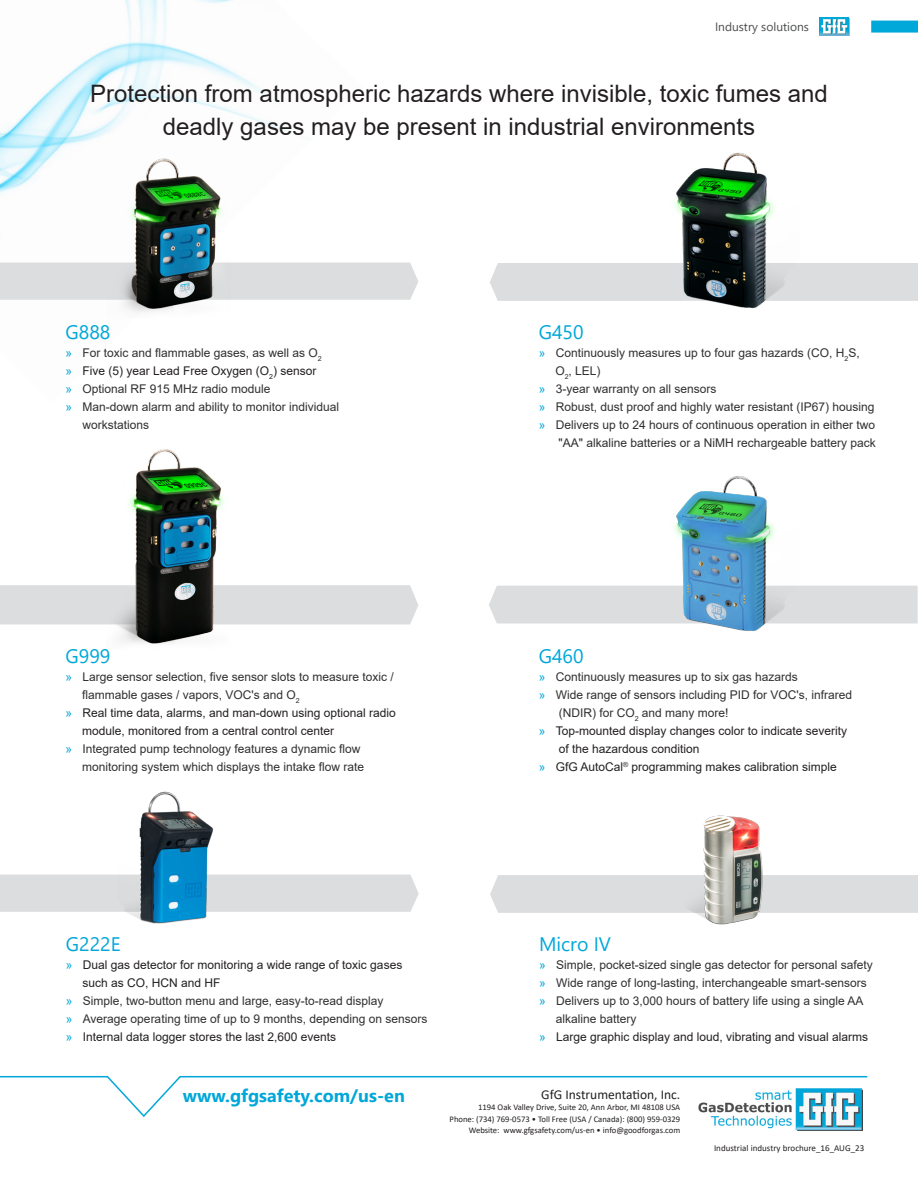
<style>
.page{position:relative;width:918px;height:1188px;background:#fff}
.page>*{position:absolute;margin:0;border:0;box-sizing:border-box;transform-origin:0 0}
.t1{font:24px/33px "Arial";color:#231f20;text-align:center}
.t2{font:19.5px "Segoe UI";color:#00a7d9}
.t3{font:700 18px "Segoe UI";color:#00a7d9}
.t4{font:13.5px "Calibri";color:#231f20}
.t5{font:12px/18px "Arial";color:#312f30}
.t6{font:12px "Arial";color:#231f20}
.t7{font:12px "Segoe UI";color:#4b4c4d}
.t8{font:9px "Calibri";color:#231f20}
.t9{font:8.7px "Calibri";color:#231f20}
.s1{color:#00a7d9}
.s2{color:#231f20}
</style>
<div class="page">
<img style="left:0;top:0;width:363px;height:263px">
<svg style="left:820px;top:17px;width:29px;height:19px"></svg>
<div style="left:871px;top:21px;width:47px;height:12px;background:#00a7d9"></div>
<div style="left:0;top:263px;width:418px;height:37px;background:#dcdddf"></div>
<div style="left:0;top:585px;width:418px;height:39px;background:#dcdddf"></div>
<img style="left:108px;top:152px;width:123px;height:161px">
<img style="left:106px;top:449px;width:126px;height:195px">
<div style="left:490px;top:263px;width:428px;height:38px;background:#dcdddf"></div>
<div style="left:489px;top:586px;width:429px;height:37px;background:#dcdddf"></div>
<img style="left:663px;top:152px;width:136px;height:156px">
<img style="left:663px;top:476px;width:136px;height:155px">
<div style="left:0;top:875px;width:419px;height:37px;background:#dcdddf"></div>
<div style="left:490px;top:875px;width:428px;height:38px;background:#dcdddf"></div>
<img style="left:117px;top:791px;width:100px;height:133px">
<img style="left:680px;top:815px;width:91px;height:110px">
<svg style="left:0;top:1076px;width:868px;height:42px"></svg>
<img style="left:698px;top:1089px;width:164px;height:42px">
<p class="t7" style="left:715px;top:15px;width:95px">Industry solutions</p>
<p class="t1" style="left:90px;top:77px;width:739px">Protection from atmospheric hazards where invisible, toxic fumes and deadly gases may be present in industrial environments</p>
<p class="t2" style="left:66px;top:314px;width:46px">G888</p>
<p class="t5" style="left:66px;top:344px;width:258px"><span class="s1">»</span> For toxic and flammable gases, as well as O<sub>2</sub></p>
<p class="t6" style="left:66px;top:363px;width:252px"><span class="s1">»</span> Five (5) year Lead Free Oxygen (O<sub>2</sub>) sensor</p>
<p class="t5" style="left:66px;top:380px;width:207px"><span class="s1">»</span> Optional RF 915 MHz radio module</p>
<p class="t5" style="left:66px;top:398px;width:275px"><span class="s1">»</span> Man-down alarm and ability to monitor individual</p>
<p class="t5" style="left:83px;top:416px;width:68px">workstations</p>
<p class="t2" style="left:539px;top:314px;width:46px">G450</p>
<p class="t5" style="left:539px;top:344px;width:323px"><span class="s1">»</span> Continuously measures up to four gas hazards (CO, H<sub>2</sub>S,</p>
<p class="t5" style="left:555px;top:362px;width:47px">O<sub>2</sub>, LEL)</p>
<p class="t5" style="left:539px;top:380px;width:337px"><span class="s1">»</span> 3-year warranty on all sensors<br><span class="s1">»</span> Robust, dust proof and highly water resistant (IP67) housing</p>
<p class="t5" style="left:539px;top:416px;width:338px"><span class="s1">»</span> Delivers up to 24 hours of continuous operation in either two</p>
<p class="t5" style="left:559px;top:434px;width:319px">"AA" alkaline batteries or a NiMH rechargeable battery pack</p>
<p class="t2" style="left:66px;top:638px;width:46px">G999</p>
<p class="t5" style="left:66px;top:668px;width:330px"><span class="s1">»</span> Large sensor selection, five sensor slots to measure toxic /</p>
<p class="t5" style="left:82px;top:686px;width:219px">flammable gases / vapors, VOC's and O<sub>2</sub></p>
<p class="t6" style="left:66px;top:705px;width:332px"><span class="s1">»</span> Real time data, alarms, and man-down using optional radio</p>
<p class="t6" style="left:82px;top:723px;width:254px">module, monitored from a central control center</p>
<p class="t5" style="left:66px;top:740px;width:297px"><span class="s1">»</span> Integrated pump technology features a dynamic flow</p>
<p class="t5" style="left:82px;top:758px;width:284px">monitoring system which displays the intake flow rate</p>
<p class="t2" style="left:539px;top:638px;width:46px">G460</p>
<p class="t5" style="left:539px;top:668px;width:261px"><span class="s1">»</span> Continuously measures up to six gas hazards</p>
<p class="t5" style="left:539px;top:686px;width:315px"><span class="s1">»</span> Wide range of sensors including PID for VOC's, infrared</p>
<p class="t5" style="left:559px;top:704px;width:171px">(NDIR) for CO<sub>2</sub> and many more!</p>
<p class="t6" style="left:539px;top:723px;width:310px"><span class="s1">»</span> Top-mounted display changes color to indicate severity</p>
<p class="t6" style="left:559px;top:741px;width:142px">of the hazardous condition</p>
<p class="t6" style="left:539px;top:759px;width:300px"><span class="s1">»</span> GfG AutoCal<sup>®</sup> programming makes calibration simple</p>
<p class="t2" style="left:66px;top:926px;width:56px">G222E</p>
<p class="t6" style="left:66px;top:957px;width:338px"><span class="s1">»</span> Dual gas detector for monitoring a wide range of toxic gases</p>
<p class="t5" style="left:66px;top:974px;width:319px;text-indent:17px"><span class="s2">such as CO, HCN and HF<br></span><span class="s1">»</span> Simple, two-button menu and large, easy-to-read display</p>
<p class="t5" style="left:66px;top:1010px;width:363px"><span class="s1">»</span> Average operating time of up to 9 months, depending on sensors</p>
<p class="t6" style="left:66px;top:1029px;width:272px"><span class="s1">»</span> Internal data logger stores the last 2,600 events</p>
<p class="t3" style="left:183px;top:1079px;width:224px">www.gfgsafety.com/us-en</p>
<p class="t2" style="left:539px;top:926px;width:74px">Micro IV</p>
<p class="t5" style="left:539px;top:956px;width:335px"><span class="s1">»</span> Simple, pocket-sized single gas detector for personal safety</p>
<p class="t5" style="left:539px;top:974px;width:329px"><span class="s1">»</span> Wide range of long-lasting, interchangeable smart-sensors</p>
<p class="t5" style="left:539px;top:992px;width:326px"><span class="s1">»</span> Delivers up to 3,000 hours of battery life using a single AA</p>
<p class="t5" style="left:556px;top:1010px;width:82px">alkaline battery</p>
<p class="t6" style="left:539px;top:1029px;width:331px"><span class="s1">»</span> Large graphic display and loud, vibrating and visual alarms</p>
<p class="t4" style="left:541px;top:1085px;width:141px">GfG Instrumentation, Inc.</p>
<p class="t9" style="left:478px;top:1101px;width:204px">1194 Oak Valley Drive, Suite 20, Ann Arbor, MI 48108 USA</p>
<p class="t9" style="left:450px;top:1113px;width:232px">Phone: (734) 769-0573 • Toll Free (USA / Canada): (800) 959-0329</p>
<p class="t9" style="left:469px;top:1124px;width:213px">Website: www.gfgsafety.com/us-en • info@goodforgas.com</p>
<p class="t8" style="left:714px;top:1141px;width:152px">Industrial industry brochure_16_AUG_23</p>
</div>
